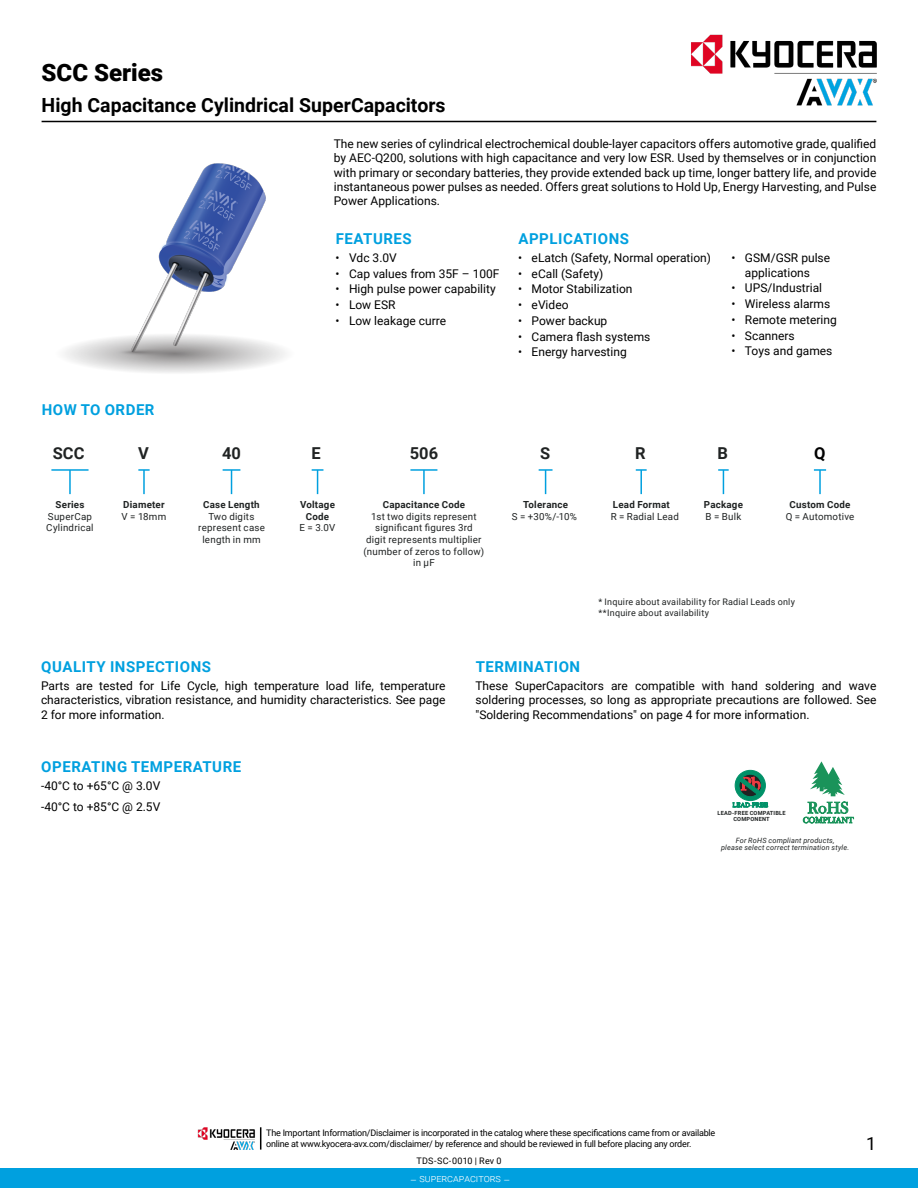
<style>
.page{position:relative;width:918px;height:1188px;background:#fff}
.page>*{position:absolute;margin:0;border:0;box-sizing:border-box;transform-origin:0 0}
.t1{font:900 24px "Roboto";color:#000}
.t2{font:700 19.5px "Roboto";color:#000}
.t3{font:18px "Roboto";color:#000}
.t4{font:700 16.5px "Roboto";letter-spacing:.01em;color:#202323}
.t5{font:700 16.5px "Roboto";color:#000}
.t6{font:700 15px "Roboto";letter-spacing:.035em;color:#00a0df}
.t7{font:12px/14.4px "Roboto";color:#000;text-align:justify}
.t8{font:300 10.5px "Roboto";color:#fff}
.t9{font:9.75px/11.7px "Roboto";letter-spacing:.02em;color:#202323;text-align:center}
.t10{font:700 9.75px/11.7px "Roboto";letter-spacing:.025em;color:#202323;text-align:center}
.t11{font:9px/10.8px "Roboto";letter-spacing:-.025em;color:#000}
.t12{font:9px/10.8px "Roboto";letter-spacing:.025em;color:#202323}
.t13{font:9px "Roboto";letter-spacing:.025em;color:#000}
.t14{font:italic 7.2px/7.2px "Roboto";letter-spacing:.03em;color:#202323;text-align:center}
.t15{font:700 5.7px/5.7px "Roboto";letter-spacing:.03em;color:#202323;text-align:center}
</style>
<div class="page">
<hr style="left:42px;top:121px;width:834px;height:1px;background:#000">
<svg style="left:733px;top:770px;width:35px;height:37px"></svg>
<img style="left:65px;top:163px;width:221px;height:210px">
<svg style="left:803px;top:802px;width:51px;height:21px"></svg>
<svg style="left:810px;top:761px;width:35px;height:35px"></svg>
<hr style="left:51px;top:469px;width:38px;height:2px;background:#00a0df">
<hr style="left:69px;top:470px;width:2px;height:24px;background:#00a0df">
<svg style="left:138px;top:469px;width:12px;height:2px"></svg>
<hr style="left:143px;top:470px;width:2px;height:24px;background:#00a0df">
<svg style="left:223px;top:469px;width:17px;height:25px"></svg>
<svg style="left:312px;top:469px;width:11px;height:25px"></svg>
<hr style="left:410px;top:469px;width:27px;height:2px;background:#00a0df">
<hr style="left:423px;top:470px;width:2px;height:24px;background:#00a0df">
<svg style="left:539px;top:469px;width:14px;height:25px"></svg>
<svg style="left:636px;top:469px;width:11px;height:2px"></svg>
<hr style="left:640px;top:470px;width:2px;height:24px;background:#00a0df">
<svg style="left:718px;top:469px;width:11px;height:25px"></svg>
<svg style="left:814px;top:469px;width:12px;height:2px"></svg>
<hr style="left:819px;top:470px;width:2px;height:24px;background:#00a0df">
<img style="left:669px;top:34px;width:208px;height:87px">
<div style="left:0;top:1169px;width:918px;height:19px;background:#00a0df"></div>
<img style="left:198px;top:1127px;width:57px;height:23px">
<svg style="left:260px;top:1127px;width:1px;height:23px"></svg>
<h1 class="t1" style="left:42px;top:55px;width:123px">SCC Series</h1>
<h2 class="t2" style="left:42px;top:92px;width:406px">High Capacitance Cylindrical SuperCapacitors</h2>
<p class="t7" style="left:334px;top:136px;width:544px">The new series of cylindrical electrochemical double-layer capacitors offers automotive grade, qualified by AEC-Q200, solutions with high capacitance and very low ESR. Used by themselves or in conjunction with primary or secondary batteries, they provide extended back up time, longer battery life, and provide instantaneous power pulses as needed. Offers great solutions to Hold Up, Energy Harvesting, and Pulse Power Applications.</p>
<p class="t6" style="left:336px;top:228px;width:77px">FEATURES</p>
<p class="t7" style="left:336px;top:250px;width:63px">• Vdc 3.0V</p>
<p class="t7" style="left:336px;top:266px;width:166px">• Cap values from 35F – 100F</p>
<p class="t7" style="left:336px;top:281px;width:162px">• High pulse power capability</p>
<p class="t7" style="left:336px;top:297px;width:62px">• Low ESR</p>
<p class="t7" style="left:336px;top:313px;width:112px">• Low leakage curre</p>
<p class="t6" style="left:518px;top:228px;width:112px">APPLICATIONS</p>
<p class="t7" style="left:518px;top:250px;width:194px">• eLatch (Safety, Normal operation)</p>
<p class="t7" style="left:518px;top:266px;width:87px">• eCall (Safety)</p>
<p class="t7" style="left:518px;top:281px;width:116px">• Motor Stabilization</p>
<p class="t7" style="left:518px;top:297px;width:52px">• eVideo</p>
<p class="t7" style="left:518px;top:313px;width:91px">• Power backup</p>
<p class="t7" style="left:518px;top:329px;width:134px">• Camera flash systems</p>
<p class="t7" style="left:518px;top:344px;width:110px">• Energy harvesting</p>
<p class="t7" style="left:731px;top:250px;width:100px;text-align:center">• GSM/GSR pulse applications</p>
<p class="t7" style="left:731px;top:280px;width:92px">• UPS/Industrial</p>
<p class="t7" style="left:731px;top:296px;width:100px">• Wireless alarms</p>
<p class="t7" style="left:731px;top:312px;width:107px">• Remote metering</p>
<p class="t7" style="left:731px;top:328px;width:65px">• Scanners</p>
<p class="t7" style="left:731px;top:343px;width:102px">• Toys and games</p>
<p class="t6" style="left:42px;top:400px;width:114px">HOW TO ORDER</p>
<h3 class="t4" style="left:53px;top:442px;width:33px">SCC</h3>
<h3 class="t4" style="left:138px;top:442px;width:12px">V</h3>
<h3 class="t4" style="left:222px;top:442px;width:21px">40</h3>
<h3 class="t4" style="left:312px;top:442px;width:11px">E</h3>
<h3 class="t4" style="left:410px;top:442px;width:30px">506</h3>
<h3 class="t4" style="left:540px;top:442px;width:12px">S</h3>
<h3 class="t4" style="left:635px;top:442px;width:12px">R</h3>
<h3 class="t4" style="left:718px;top:442px;width:12px">B</h3>
<h3 class="t5" style="left:814px;top:442px;width:13px">Q</h3>
<p class="t10" style="left:56px;top:498px;width:30px">Series</p>
<p class="t9" style="left:46px;top:510px;width:49px;text-align:left">SuperCap<br>Cylindrical</p>
<p class="t10" style="left:123px;top:498px;width:43px">Diameter</p>
<p class="t9" style="left:122px;top:510px;width:46px">V = 18mm</p>
<p class="t10" style="left:203px;top:498px;width:58px">Case Length</p>
<p class="t9" style="left:198px;top:510px;width:68px">Two digits represent case length in mm</p>
<p class="t10" style="left:300px;top:498px;width:36px">Voltage<br>Code</p>
<p class="t9" style="left:300px;top:522px;width:37px">E = 3.0V</p>
<p class="t10" style="left:383px;top:498px;width:84px">Capacitance Code</p>
<p class="t9" style="left:364px;top:510px;width:122px">1st two digits represent significant figures 3rd<br>digit represents multiplier (number of zeros to follow) in µF</p>
<p class="t10" style="left:523px;top:498px;width:47px">Tolerance</p>
<p class="t9" style="left:512px;top:510px;width:67px">S = +30%/-10%</p>
<p class="t10" style="left:613px;top:498px;width:58px">Lead Format</p>
<p class="t9" style="left:611px;top:510px;width:70px">R = Radial Lead</p>
<p class="t10" style="left:704px;top:498px;width:41px">Package</p>
<p class="t9" style="left:706px;top:510px;width:37px">B = Bulk</p>
<p class="t10" style="left:789px;top:498px;width:63px">Custom Code</p>
<p class="t9" style="left:786px;top:510px;width:70px">Q = Automotive</p>
<p class="t12" style="left:598px;top:596px;width:198px">* Inquire about availability for Radial Leads only **Inquire about availability</p>
<p class="t6" style="left:41px;top:656px;width:171px">QUALITY INSPECTIONS</p>
<p class="t7" style="left:41px;top:678px;width:406px">Parts are tested for Life Cycle, high temperature load life, temperature characteristics, vibration resistance, and humidity characteristics. See page 2 for more information.</p>
<p class="t6" style="left:41px;top:756px;width:201px">OPERATING TEMPERATURE</p>
<p class="t7" style="left:41px;top:775px;width:121px;line-height:21.1px">-40°C to +65°C @ 3.0V -40°C to +85°C @ 2.5V</p>
<p class="t6" style="left:476px;top:656px;width:106px">TERMINATION</p>
<p class="t7" style="left:476px;top:678px;width:402px">These SuperCapacitors are compatible with hand soldering and wave soldering processes, so long as appropriate precautions are followed. See "Soldering Recommendations" on page 4 for more information.</p>
<p class="t15" style="left:718px;top:810px;width:69px">LEAD-FREE COMPATIBLE<br>COMPONENT</p>
<p class="t14" style="left:721px;top:836px;width:130px">For RoHS compliant products,<br>please select correct termination style.</p>
<p class="t11" style="left:266px;top:1127px;width:451px">The Important Information/Disclaimer is incorporated in the catalog where these specifications came from or available online at www.kyocera-avx.com/disclaimer/ by reference and should be reviewed in full before placing any order.</p>
<p class="t13" style="left:416px;top:1155px;width:87px">TDS-SC-0010 | Rev 0</p>
<p class="t8" style="left:410px;top:1171px;width:102px">– supercapacitors –</p>
<h3 class="t3" style="left:866px;top:1131px;width:12px">1</h3>
</div>
